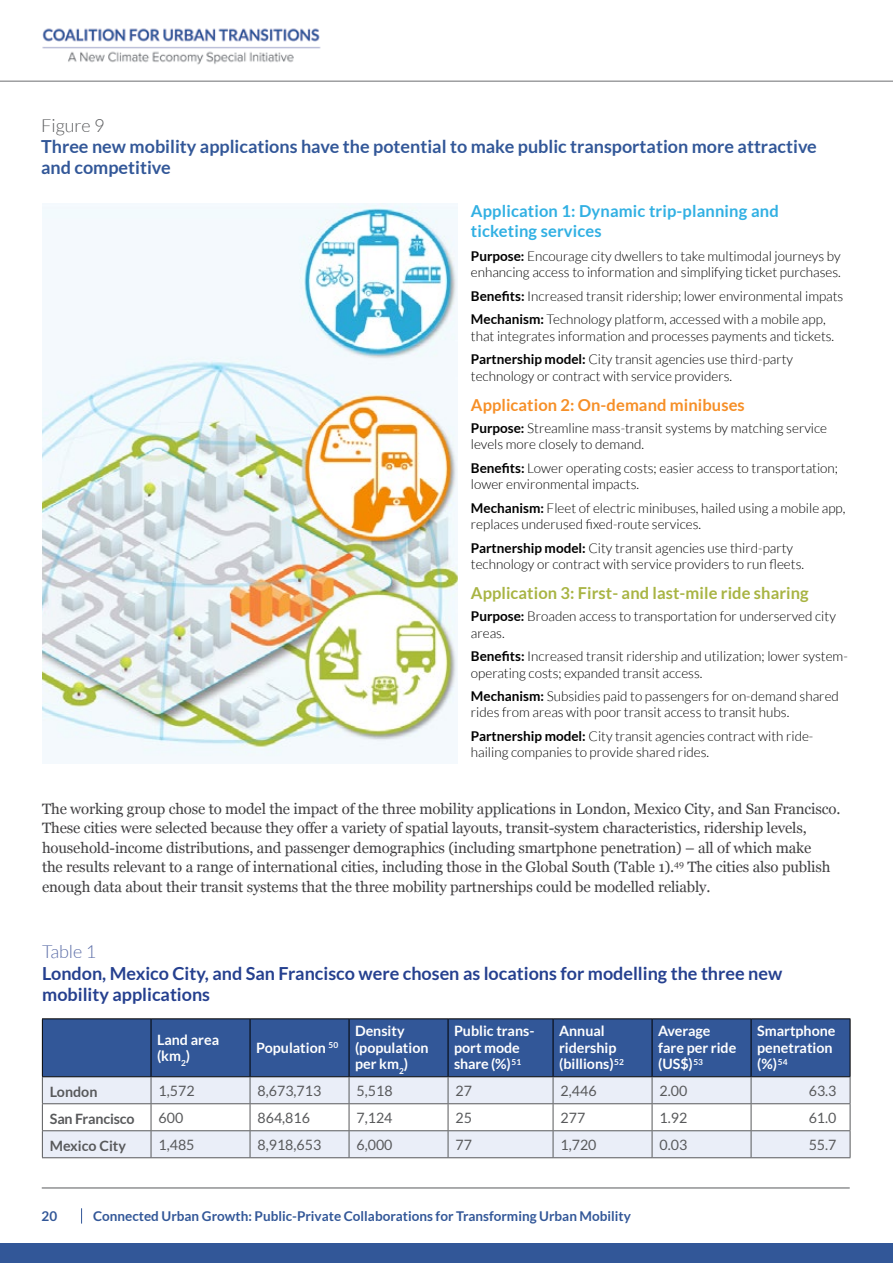
<style>
.page{position:relative;width:893px;height:1263px;background:#fff}
.page>*{position:absolute;margin:0;border:0;box-sizing:border-box;transform-origin:0 0}
.t1{font:700 18px/21px "Lato";color:#325798}
.t2{font:700 18px/21.6px "Lato";color:#25408f}
.t3{font:300 18px "Lato";color:#58595b}
.t4{font:300 18px "Lato";color:#5b6da7}
.t5{font:700 16.5px/19.8px "Lato";letter-spacing:.01em;color:#31b0e3}
.t6{font:700 16.5px "Lato";letter-spacing:.005em;color:#a8b443}
.t7{font:700 16.5px "Lato";letter-spacing:.005em;color:#f68f27}
.t8{font:15px/19.5px "Georgia";letter-spacing:-.01em;color:#414042}
.t9{font:700 14.25px/16.5px "Lato";color:#fff}
.t10{font:14.25px "Lato";color:#58595b}
.t11{font:700 14.25px "Lato";letter-spacing:-.01em;color:#58595b}
.t12{font:300 13.5px/16.2px "Lato";color:#000}
.t13{font:700 13.5px "Lato";color:#325798}
.s1{font-weight:700}
</style>
<div class="page">
<div style="left:0;top:1243px;width:893px;height:20px;background:#325798"></div>
<hr style="left:42px;top:1188px;width:808px;height:1px;background:#58595b">
<hr style="left:0;top:81px;width:893px;height:1px;background:#6d6e71">
<svg style="left:81px;top:1208px;width:1px;height:15px"></svg>
<img style="left:42px;top:28px;width:279px;height:37px">
<div style="left:43px;top:1019px;width:807px;height:57px;background:#325798"></div>
<hr style="left:42px;top:1018px;width:109px;height:1px;background:#000">
<hr style="left:42px;top:1019px;width:1px;height:57px;background:#000">
<hr style="left:151px;top:1018px;width:99px;height:1px;background:#000">
<hr style="left:151px;top:1019px;width:1px;height:57px;background:#000">
<hr style="left:250px;top:1018px;width:99px;height:1px;background:#000">
<hr style="left:250px;top:1019px;width:1px;height:57px;background:#000">
<hr style="left:349px;top:1018px;width:99px;height:1px;background:#000">
<hr style="left:349px;top:1019px;width:1px;height:57px;background:#000">
<hr style="left:448px;top:1018px;width:105px;height:1px;background:#000">
<hr style="left:448px;top:1019px;width:1px;height:57px;background:#000">
<hr style="left:553px;top:1018px;width:99px;height:1px;background:#000">
<hr style="left:553px;top:1019px;width:1px;height:57px;background:#000">
<hr style="left:652px;top:1018px;width:99px;height:1px;background:#000">
<hr style="left:652px;top:1019px;width:1px;height:57px;background:#000">
<hr style="left:751px;top:1018px;width:99px;height:1px;background:#000">
<hr style="left:751px;top:1019px;width:1px;height:57px;background:#000">
<hr style="left:850px;top:1019px;width:1px;height:57px;background:#000">
<hr style="left:42px;top:1076px;width:109px;height:1px;background:#000">
<hr style="left:151px;top:1076px;width:99px;height:1px;background:#000">
<hr style="left:250px;top:1076px;width:99px;height:1px;background:#000">
<hr style="left:349px;top:1076px;width:99px;height:1px;background:#000">
<hr style="left:448px;top:1076px;width:105px;height:1px;background:#000">
<hr style="left:553px;top:1076px;width:99px;height:1px;background:#000">
<hr style="left:652px;top:1076px;width:99px;height:1px;background:#000">
<hr style="left:751px;top:1076px;width:99px;height:1px;background:#000">
<svg style="left:42px;top:1077px;width:809px;height:80px"></svg>
<hr style="left:42px;top:1157px;width:109px;height:1px;background:#58595b">
<hr style="left:151px;top:1157px;width:99px;height:1px;background:#58595b">
<hr style="left:250px;top:1157px;width:99px;height:1px;background:#58595b">
<hr style="left:349px;top:1157px;width:99px;height:1px;background:#58595b">
<hr style="left:448px;top:1157px;width:105px;height:1px;background:#58595b">
<hr style="left:553px;top:1157px;width:99px;height:1px;background:#58595b">
<hr style="left:652px;top:1157px;width:99px;height:1px;background:#58595b">
<hr style="left:751px;top:1157px;width:99px;height:1px;background:#58595b">
<img style="left:42px;top:204px;width:416px;height:560px">
<h1 class="t3" style="left:41px;top:116px;width:65px">Figure 9</h1>
<h1 class="t1" style="left:41px;top:136px;width:777px">Three new mobility applications have the potential to make public transportation more attractive and competitive</h1>
<p class="t5" style="left:471px;top:201px;width:309px">Application 1: Dynamic trip-planning and ticketing services</p>
<p class="t12" style="left:471px;top:248px;width:372px"><span class="s1">Purpose:</span> Encourage city dwellers to take multimodal journeys by enhancing access to information and simplifying ticket purchases.</p>
<p class="t12" style="left:471px;top:284px;width:374px;line-height:23.7px"><span class="s1">Benefits:</span> Increased transit ridership; lower environmental impats<br><span class="s1">Mechanism:</span> Technology platform, accessed with a mobile app,</p>
<p class="t12" style="left:471px;top:324px;width:365px;line-height:23.7px">that integrates information and processes payments and tickets.<br><span class="s1">Partnership model:</span> City transit agencies use third-party</p>
<p class="t12" style="left:471px;top:368px;width:263px">technology or contract with service providers.</p>
<p class="t7" style="left:471px;top:395px;width:275px">Application 2: On-demand minibuses</p>
<p class="t12" style="left:471px;top:420px;width:358px"><span class="s1">Purpose:</span> Streamline mass-transit systems by matching service levels more closely to demand.</p>
<p class="t12" style="left:471px;top:460px;width:369px"><span class="s1">Benefits:</span> Lower operating costs; easier access to transportation; lower environmental impacts.</p>
<p class="t12" style="left:471px;top:500px;width:376px"><span class="s1">Mechanism:</span> Fleet of electric minibuses, hailed using a mobile app, replaces underused fixed-route services.</p>
<p class="t12" style="left:471px;top:540px;width:335px"><span class="s1">Partnership model:</span> City transit agencies use third-party technology or contract with service providers to run fleets.</p>
<p class="t6" style="left:471px;top:584px;width:339px">Application 3: First- and last-mile ride sharing</p>
<p class="t12" style="left:471px;top:608px;width:366px"><span class="s1">Purpose:</span> Broaden access to transportation for underserved city areas.</p>
<p class="t12" style="left:471px;top:648px;width:378px"><span class="s1">Benefits:</span> Increased transit ridership and utilization; lower system&shy;operating costs; expanded transit access.</p>
<p class="t12" style="left:471px;top:688px;width:369px"><span class="s1">Mechanism:</span> Subsidies paid to passengers for on-demand shared rides from areas with poor transit access to transit hubs.</p>
<p class="t12" style="left:471px;top:728px;width:344px"><span class="s1">Partnership model:</span> City transit agencies contract with ride&shy;hailing companies to provide shared rides.</p>
<p class="t8" style="left:42px;top:799px;width:800px">The working group chose to model the impact of the three mobility applications in London, Mexico City, and San Francisco.<br>These cities were selected because they offer a variety of spatial layouts, transit-system characteristics, ridership levels, household-income distributions, and passenger demographics (including smartphone penetration) – all of which make<br>the results relevant to a range of international cities, including those in the Global South (Table 1).<sup>49</sup> The cities also publish enough data about their transit systems that the three mobility partnerships could be modelled reliably.</p>
<h1 class="t4" style="left:42px;top:942px;width:56px">Table 1</h1>
<h1 class="t2" style="left:42px;top:962px;width:742px">London, Mexico City, and San Francisco were chosen as locations for modelling the three new mobility applications</h1>
<p class="t9" style="left:157px;top:1031px;width:64px">Land area (km<sub>2</sub>)</p>
<p class="t9" style="left:256px;top:1039px;width:84px">Population <sup>50</sup></p>
<p class="t9" style="left:355px;top:1023px;width:75px">Density (population per km<sub>2</sub>)</p>
<p class="t9" style="left:454px;top:1023px;width:82px">Public trans&shy;port mode share (%)<sup>51</sup></p>
<p class="t9" style="left:559px;top:1023px;width:66px">Annual ridership (billions)<sup>52</sup></p>
<p class="t9" style="left:658px;top:1023px;width:80px">Average fare per ride (US$)<sup>53</sup></p>
<p class="t9" style="left:757px;top:1023px;width:80px">Smartphone penetration (%)<sup>54</sup></p>
<p class="t11" style="left:50px;top:1083px;width:49px">London</p>
<p class="t10" style="left:159px;top:1083px;width:38px">1,572</p>
<p class="t10" style="left:258px;top:1083px;width:65px">8,673,713</p>
<p class="t10" style="left:357px;top:1083px;width:38px">5,518</p>
<p class="t10" style="left:455px;top:1083px;width:18px">27</p>
<p class="t10" style="left:560px;top:1083px;width:38px">2,446</p>
<p class="t10" style="left:659px;top:1083px;width:29px">2.00</p>
<p class="t10" style="left:809px;top:1083px;width:29px">63.3</p>
<p class="t11" style="left:50px;top:1110px;width:86px">San Francisco</p>
<p class="t10" style="left:158px;top:1110px;width:26px">600</p>
<p class="t10" style="left:257px;top:1110px;width:54px">864,816</p>
<p class="t10" style="left:356px;top:1110px;width:38px">7,124</p>
<p class="t10" style="left:455px;top:1110px;width:18px">25</p>
<p class="t10" style="left:560px;top:1110px;width:26px">277</p>
<p class="t10" style="left:659px;top:1110px;width:29px">1.92</p>
<p class="t10" style="left:809px;top:1110px;width:29px">61.0</p>
<p class="t11" style="left:50px;top:1137px;width:78px">Mexico City</p>
<p class="t10" style="left:158px;top:1137px;width:38px">1,485</p>
<p class="t10" style="left:257px;top:1137px;width:65px">8,918,653</p>
<p class="t10" style="left:356px;top:1137px;width:38px">6,000</p>
<p class="t10" style="left:455px;top:1137px;width:18px">77</p>
<p class="t10" style="left:560px;top:1137px;width:38px">1,720</p>
<p class="t10" style="left:659px;top:1137px;width:29px">0.03</p>
<p class="t10" style="left:809px;top:1137px;width:29px">55.7</p>
<p class="t13" style="left:42px;top:1208px;width:17px">20</p>
<p class="t13" style="left:93px;top:1208px;width:539px">Connected Urban Growth: Public-Private Collaborations for Transforming Urban Mobility</p>
</div>
